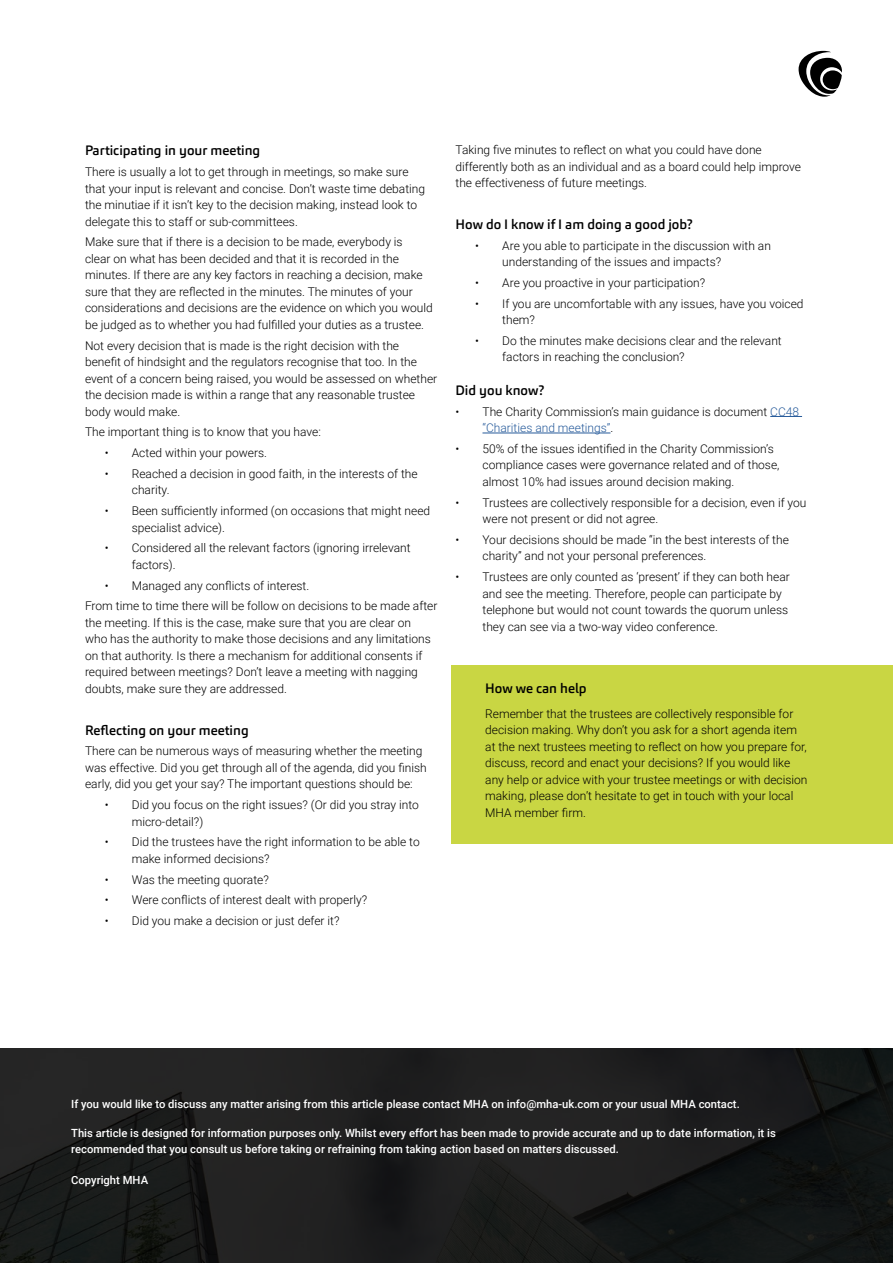
<style>
.page{position:relative;width:893px;height:1263px;background:#fff}
.page>*{position:absolute;margin:0;border:0;box-sizing:border-box;transform-origin:0 0}
.t1{font:500 13.5px "Carnac";color:#000}
.t2{font:300 12px/16.5px "Roboto";color:#000}
.t3{font:500 11.25px/16.5px "Roboto";color:#fff}
.s1{color:#275b9b}
</style>
<div class="page">
<div style="left:451px;top:665px;width:442px;height:179px;background:#c9d643"></div>
<svg style="left:799px;top:51px;width:43px;height:46px"></svg>
<hr style="left:770px;top:416px;width:32px;height:1px;background:#275b9b">
<hr style="left:482px;top:433px;width:128px;height:1px;background:#275b9b">
<svg style="left:0;top:1048px;width:893px;height:215px;background:#1b1c1c"></svg>
<p class="t1" style="left:85px;top:142px;width:177px">Participating in your meeting</p>
<p class="t2" style="left:85px;top:163px;width:342px">There is usually a lot to get through in meetings, so make sure that your input is relevant and concise. Don’t waste time debating the minutiae if it isn’t key to the decision making, instead look to delegate this to staff or sub-committees.</p>
<p class="t2" style="left:85px;top:233px;width:349px">Make sure that if there is a decision to be made, everybody is<br>clear on what has been decided and that it is recorded in the minutes. If there are any key factors in reaching a decision, make sure that they are reflected in the minutes. The minutes of your considerations and decisions are the evidence on which you would be judged as to whether you had fulfilled your duties as a trustee.</p>
<p class="t2" style="left:85px;top:337px;width:354px">Not every decision that is made is the right decision with the benefit of hindsight and the regulators recognise that too. In the event of a concern being raised, you would be assessed on whether the decision made is within a range that any reasonable trustee body would make.</p>
<p class="t2" style="left:85px;top:423px;width:237px">The important thing is to know that you have:</p>
<p class="t2" style="left:105px;top:444px;width:164px">• Acted within your powers.</p>
<p class="t2" style="left:132px;top:465px;width:287px;text-indent:-27px">• Reached a decision in good faith, in the interests of the charity.</p>
<p class="t2" style="left:132px;top:502px;width:300px;text-indent:-27px">• Been sufficiently informed (on occasions that might need specialist advice).</p>
<p class="t2" style="left:132px;top:539px;width:280px;text-indent:-27px">• Considered all the relevant factors (ignoring irrelevant factors).</p>
<p class="t2" style="left:85px;top:575px;width:354px;line-height:20.7px;text-indent:20px">• Managed any conflicts of interest.<br>From time to time there will be follow on decisions to be made after</p>
<p class="t2" style="left:85px;top:614px;width:347px">the meeting. If this is the case, make sure that you are clear on who has the authority to make those decisions and any limitations on that authority. Is there a mechanism for additional consents if required between meetings? Don’t leave a meeting with nagging doubts, make sure they are addressed.</p>
<p class="t1" style="left:85px;top:721px;width:165px">Reflecting on your meeting</p>
<p class="t2" style="left:85px;top:742px;width:343px">There can be numerous ways of measuring whether the meeting was effective. Did you get through all of the agenda, did you finish early, did you get your say? The important questions should be:</p>
<p class="t2" style="left:132px;top:796px;width:289px;text-indent:-27px">• Did you focus on the right issues? (Or did you stray into micro-detail?)</p>
<p class="t2" style="left:132px;top:833px;width:289px;text-indent:-27px">• Did the trustees have the right information to be able to make informed decisions?</p>
<p class="t2" style="left:105px;top:870px;width:166px">• Was the meeting quorate?</p>
<p class="t2" style="left:105px;top:891px;width:264px">• Were conflicts of interest dealt with properly?</p>
<p class="t2" style="left:105px;top:912px;width:236px">• Did you make a decision or just defer it?</p>
<p class="t2" style="left:455px;top:141px;width:347px">Taking five minutes to reflect on what you could have done differently both as an individual and as a board could help improve the effectiveness of future meetings.</p>
<p class="t1" style="left:455px;top:215px;width:239px">How do I know if I am doing a good job?</p>
<p class="t2" style="left:502px;top:237px;width:270px;text-indent:-27px">• Are you able to participate in the discussion with an understanding of the issues and impacts?</p>
<p class="t2" style="left:475px;top:274px;width:231px">• Are you proactive in your participation?</p>
<p class="t2" style="left:502px;top:295px;width:303px;text-indent:-27px">• If you are uncomfortable with any issues, have you voiced them?</p>
<p class="t2" style="left:502px;top:332px;width:281px;text-indent:-27px">• Do the minutes make decisions clear and the relevant factors in reaching the conclusion?</p>
<p class="t1" style="left:455px;top:381px;width:90px">Did you know?</p>
<p class="t2" style="left:482px;top:403px;width:318px;text-indent:-27px">• The Charity Commission’s main guidance is document <span class="s1">CC48 “Charities and meetings”</span>.</p>
<p class="t2" style="left:482px;top:440px;width:299px;text-indent:-27px">• 50% of the issues identified in the Charity Commission’s compliance cases were governance related and of those, almost 10% had issues around decision making.</p>
<p class="t2" style="left:482px;top:494px;width:326px;text-indent:-27px">• Trustees are collectively responsible for a decision, even if you were not present or did not agree.</p>
<p class="t2" style="left:482px;top:531px;width:308px;text-indent:-27px">• Your decisions should be made “in the best interests of the charity” and not your personal preferences.</p>
<p class="t2" style="left:482px;top:568px;width:309px;text-indent:-27px">• Trustees are only counted as ‘present’ if they can both hear and see the meeting. Therefore, people can participate by telephone but would not count towards the quorum unless they can see via a two-way video conference.</p>
<p class="t1" style="left:485px;top:679px;width:103px">How we can help</p>
<p class="t2" style="left:485px;top:705px;width:324px">Remember that the trustees are collectively responsible for decision making. Why don’t you ask for a short agenda item at the next trustees meeting to reflect on how you prepare for, discuss, record and enact your decisions? If you would like any help or advice with your trustee meetings or with decision making, please don’t hesitate to get in touch with your local MHA member firm.</p>
<p class="t3" style="left:71px;top:1095px;width:670px">If you would like to discuss any matter arising from this article please contact MHA on info@mha-uk.com or your usual MHA contact.</p>
<p class="t3" style="left:71px;top:1124px;width:706px">This article is designed for information purposes only. Whilst every effort has been made to provide accurate and up to date information, it is recommended that you consult us before taking or refraining from taking action based on matters discussed.</p>
<p class="t3" style="left:71px;top:1171px;width:78px">Copyright MHA</p>
</div>
